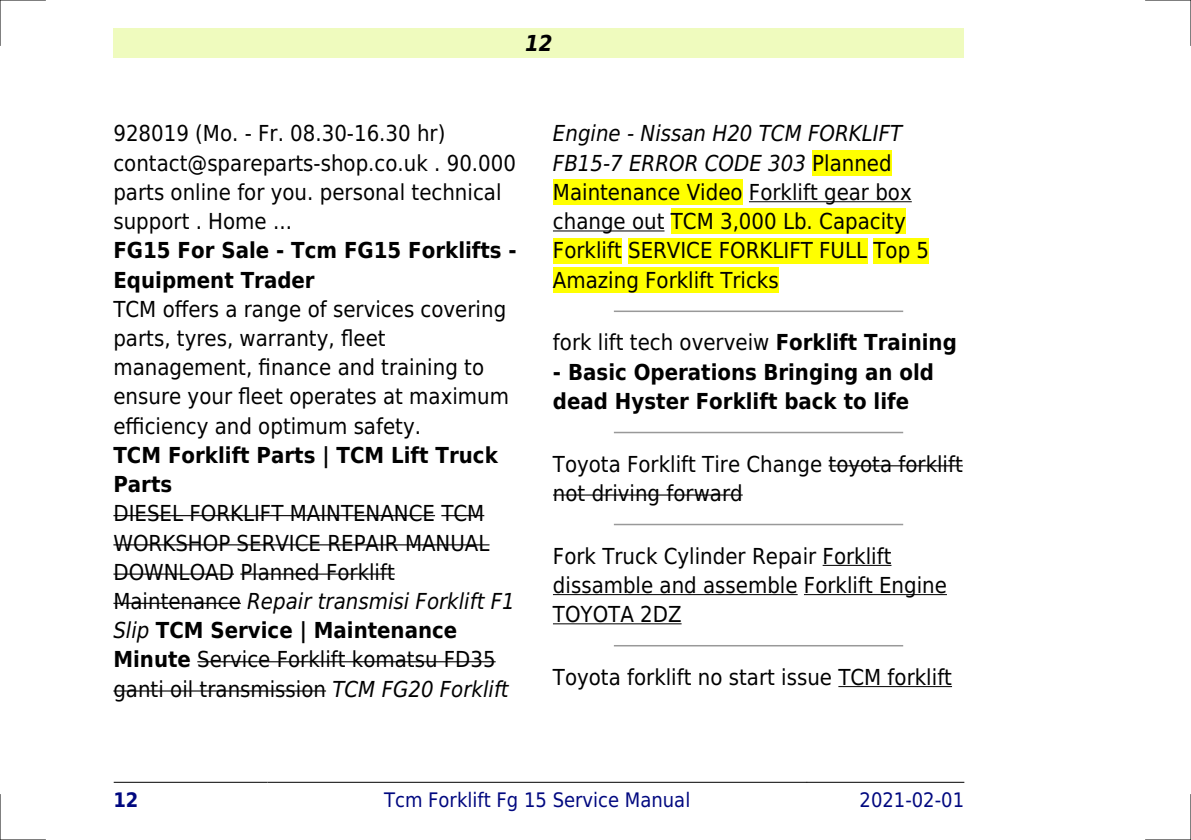
<style>
.page{position:relative;width:1191px;height:840px;background:#fff}
.page>*{position:absolute;margin:0;border:0;box-sizing:border-box;transform-origin:0 0}
.t1{font:22px/29.2px "DejaVu Sans Condensed";color:#000}
.t2{font:700 22px/29.2px "DejaVu Sans Condensed";color:#000}
.t3{font:italic 700 22px "DejaVu Sans Condensed";color:#000}
.t4{font:20px "DejaVu Sans Condensed";color:#000880}
.t5{font:700 20px "DejaVu Sans Condensed";color:#000880}
.s1{font-style:italic}
.s2{font-weight:700}
</style>
<div class="page">
<div style="left:113px;top:28px;width:851px;height:30px;background:#effbbe"></div>
<hr style="left:114px;top:781px;width:153px;height:1px;background:#000">
<hr style="left:268px;top:781px;width:538px;height:1px;background:#000">
<hr style="left:807px;top:781px;width:157px;height:1px;background:#000">
<hr style="left:113px;top:515px;width:322px;height:1px;background:#000">
<hr style="left:441px;top:515px;width:43px;height:1px;background:#000">
<hr style="left:113px;top:544px;width:376px;height:1px;background:#000">
<hr style="left:113px;top:573px;width:121px;height:1px;background:#000">
<hr style="left:240px;top:573px;width:155px;height:1px;background:#000">
<hr style="left:113px;top:602px;width:128px;height:1px;background:#000">
<hr style="left:197px;top:660px;width:299px;height:2px;background:#000">
<hr style="left:113px;top:690px;width:213px;height:1px;background:#000">
<div style="left:812px;top:150px;width:79px;height:26px;background:#ff0"></div>
<div style="left:553px;top:179px;width:189px;height:26px;background:#ff0"></div>
<hr style="left:749px;top:201px;width:162px;height:1px;background:#000">
<hr style="left:553px;top:230px;width:111px;height:1px;background:#000">
<div style="left:671px;top:208px;width:234px;height:26px;background:#ff0"></div>
<div style="left:553px;top:238px;width:69px;height:25px;background:#ff0"></div>
<div style="left:628px;top:238px;width:239px;height:25px;background:#ff0"></div>
<div style="left:873px;top:238px;width:56px;height:25px;background:#ff0"></div>
<div style="left:553px;top:267px;width:225px;height:25px;background:#ff0"></div>
<hr style="left:614px;top:310px;width:288px;height:2px;background:#999">
<hr style="left:614px;top:431px;width:288px;height:2px;background:#999">
<hr style="left:828px;top:465px;width:135px;height:1px;background:#000">
<hr style="left:553px;top:494px;width:189px;height:1px;background:#000">
<hr style="left:614px;top:523px;width:288px;height:2px;background:#999">
<hr style="left:822px;top:564px;width:69px;height:1px;background:#000">
<hr style="left:553px;top:593px;width:244px;height:1px;background:#000">
<hr style="left:804px;top:593px;width:143px;height:1px;background:#000">
<hr style="left:553px;top:623px;width:128px;height:1px;background:#000">
<hr style="left:614px;top:644px;width:288px;height:2px;background:#999">
<hr style="left:838px;top:685px;width:114px;height:1px;background:#000">
<hr style="left:0;top:0;width:45px;height:1px;background:#000">
<hr style="left:1145px;top:0;width:46px;height:1px;background:#000">
<hr style="left:0;top:839px;width:45px;height:1px;background:#000">
<hr style="left:1145px;top:839px;width:46px;height:1px;background:#000">
<hr style="left:0;top:0;width:1px;height:45px;background:#000">
<hr style="left:0;top:794px;width:1px;height:45px;background:#000">
<hr style="left:1190px;top:0;width:1px;height:45px;background:#000">
<hr style="left:1190px;top:794px;width:1px;height:45px;background:#000">
<p class="t3" style="left:525px;top:30px;width:29px">12</p>
<p class="t1" style="left:113px;top:119px;width:404px">928019 (Mo. - Fr. 08.30-16.30 hr) contact@spareparts-shop.co.uk . 90.000 parts online for you. personal technical support . Home ...</p>
<p class="t2" style="left:113px;top:236px;width:405px">FG15 For Sale - Tcm FG15 Forklifts -<br>Equipment Trader</p>
<p class="t1" style="left:113px;top:294px;width:397px">TCM offers a range of services covering parts, tyres, warranty, fleet management, finance and training to ensure your fleet operates at maximum efficiency and optimum safety.</p>
<p class="t2" style="left:113px;top:440px;width:386px">TCM Forklift Parts | TCM Lift Truck<br>Parts</p>
<p class="t1" style="left:113px;top:499px;width:403px">DIESEL FORKLIFT MAINTENANCE TCM WORKSHOP SERVICE REPAIR MANUAL DOWNLOAD Planned Forklift Maintenance <span class="s1">Repair transmisi Forklift F1<br>Slip</span> <span class="s2">TCM Service | Maintenance Minute</span> Service Forklift komatsu FD35 ganti oil transmission <span class="s1">TCM FG20 Forklift</span></p>
<p class="t1" style="left:553px;top:119px;width:378px"><span class="s1">Engine - Nissan H20 TCM FORKLIFT<br>FB15-7 ERROR CODE 303</span> Planned<br>Maintenance Video Forklift gear box change out TCM 3,000 Lb. Capacity<br>Forklift SERVICE FORKLIFT FULL Top 5<br>Amazing Forklift Tricks</p>
<p class="t1" style="left:553px;top:328px;width:405px">fork lift tech overveiw <span class="s2">Forklift Training</span></p>
<p class="t2" style="left:553px;top:357px;width:383px">- Basic Operations Bringing an old dead Hyster Forklift back to life</p>
<p class="t1" style="left:553px;top:449px;width:411px">Toyota Forklift Tire Change toyota forklift not driving forward</p>
<p class="t1" style="left:553px;top:541px;width:395px">Fork Truck Cylinder Repair Forklift dissamble and assemble Forklift Engine<br>TOYOTA 2DZ</p>
<p class="t1" style="left:553px;top:662px;width:400px">Toyota forklift no start issue TCM forklift</p>
<p class="t5" style="left:113px;top:787px;width:27px">12</p>
<p class="t4" style="left:384px;top:787px;width:308px">Tcm Forklift Fg 15 Service Manual</p>
<p class="t4" style="left:859px;top:787px;width:106px">2021-02-01</p>
</div>
